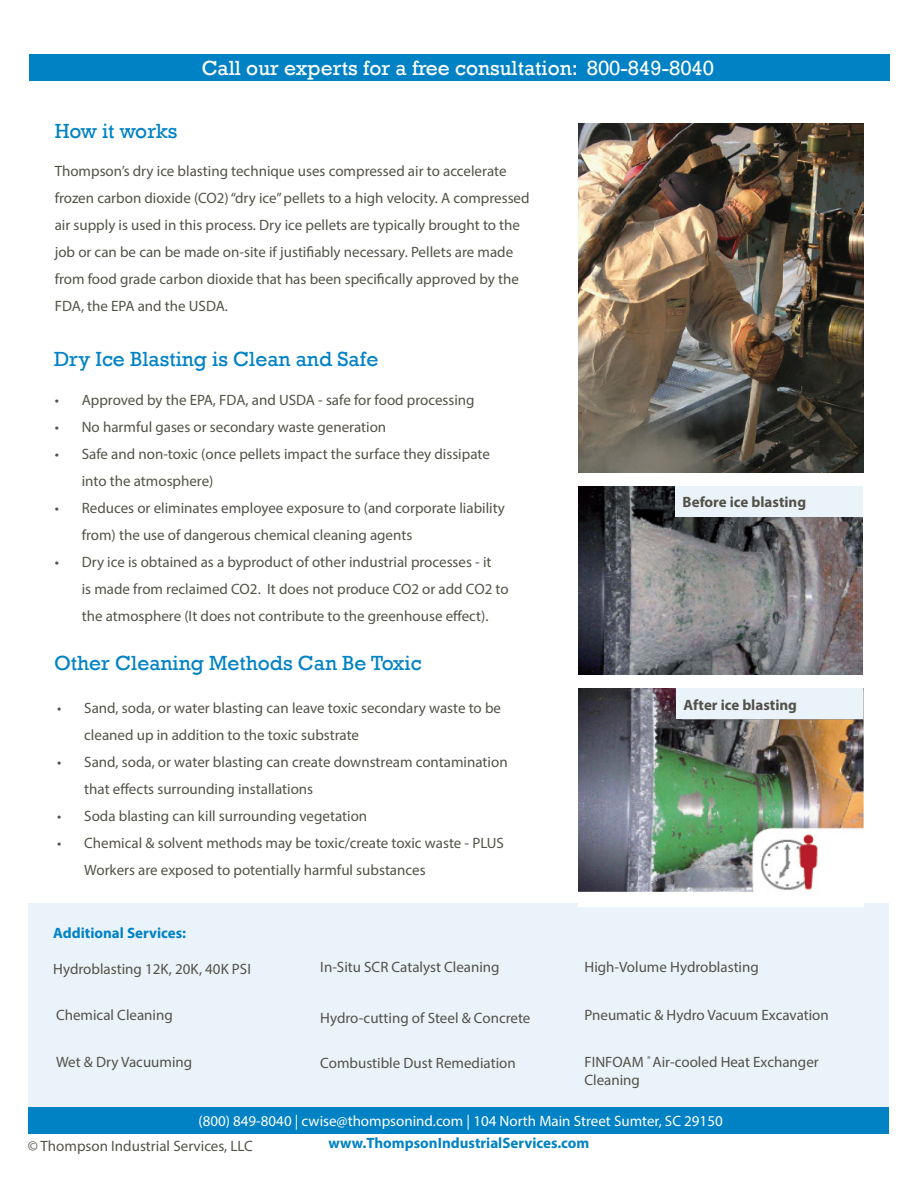
<style>
.page{position:relative;width:918px;height:1188px;background:#fff}
.page>*{position:absolute;margin:0;border:0;box-sizing:border-box;transform-origin:0 0}
.t1{font:21px "Rockwell";color:#0082c5}
.body_copy{font:21px "Rockwell";color:#fff}
.t2{font:15px/27px "Myriad Pro";color:#535249}
.t3{font:15px "Myriad Pro";color:#fff}
.t4{font:700 15px "Myriad Pro";color:#0082c5}
.t5{font:700 15px "Myriad Pro";color:#535249}
</style>
<div class="page">
<img style="left:579px;top:123px;width:285px;height:349px">
<div style="left:29px;top:54px;width:860px;height:27px;background:#0082c5"></div>
<div style="left:28px;top:1107px;width:861px;height:27px;background:#0082c5"></div>
<div style="left:29px;top:903px;width:860px;height:204px;background:#eaf3fa"></div>
<img style="left:579px;top:486px;width:284px;height:188px">
<img style="left:579px;top:688px;width:285px;height:218px">
<div style="left:675px;top:486px;width:187px;height:31px;background:#eaf3fa"></div>
<div style="left:676px;top:688px;width:186px;height:31px;background:#eaf3fa"></div>
<p class="t1" style="left:55px;top:118px;width:124px">How it works</p>
<p class="body_copy" style="left:202px;top:56px;width:514px">Call our experts for a free consultation: 800-849-8040</p>
<p class="t2" style="left:55px;top:157px;width:476px">Thompson’s dry ice blasting technique uses compressed air to accelerate frozen carbon dioxide (CO2) “dry ice” pellets to a high velocity. A compressed air supply is used in this process. Dry ice pellets are typically brought to the job or can be can be made on-site if justifiably necessary. Pellets are made from food grade carbon dioxide that has been specifically approved by the FDA, the EPA and the USDA.</p>
<p class="t1" style="left:54px;top:347px;width:326px">Dry Ice Blasting is Clean and Safe</p>
<p class="t2" style="left:55px;top:386px;width:421px">• Approved by the EPA, FDA, and USDA - safe for food processing</p>
<p class="t2" style="left:55px;top:413px;width:333px">• No harmful gases or secondary waste generation</p>
<p class="t2" style="left:82px;top:440px;width:410px;text-indent:-27px">• Safe and non-toxic (once pellets impact the surface they dissipate into the atmosphere)</p>
<p class="t2" style="left:82px;top:494px;width:425px;text-indent:-27px">• Reduces or eliminates employee exposure to (and corporate liability from) the use of dangerous chemical cleaning agents</p>
<p class="t2" style="left:82px;top:548px;width:428px;text-indent:-27px">• Dry ice is obtained as a byproduct of other industrial processes - it<br>is made from reclaimed CO2. It does not produce CO2 or add CO2 to the atmosphere (It does not contribute to the greenhouse effect).</p>
<p class="t1" style="left:54px;top:651px;width:369px">Other Cleaning Methods Can Be Toxic</p>
<p class="t2" style="left:84px;top:694px;width:418px;text-indent:-27px">• Sand, soda, or water blasting can leave toxic secondary waste to be cleaned up in addition to the toxic substrate</p>
<p class="t2" style="left:84px;top:748px;width:425px;text-indent:-27px">• Sand, soda, or water blasting can create downstream contamination that effects surrounding installations</p>
<p class="t2" style="left:57px;top:802px;width:311px">• Soda blasting can kill surrounding vegetation</p>
<p class="t2" style="left:84px;top:829px;width:421px;text-indent:-27px">• Chemical &amp; solvent methods may be toxic/create toxic waste - PLUS<br>Workers are exposed to potentially harmful substances</p>
<p class="t4" style="left:53px;top:923px;width:134px">Additional Services:</p>
<p class="t2" style="left:53px;top:955px;width:199px">Hydroblasting 12K, 20K, 40K PSI</p>
<p class="t2" style="left:56px;top:1001px;width:118px">Chemical Cleaning</p>
<p class="t2" style="left:56px;top:1048px;width:138px">Wet &amp; Dry Vacuuming</p>
<p class="t2" style="left:320px;top:953px;width:181px">In-Situ SCR Catalyst Cleaning</p>
<p class="t2" style="left:320px;top:1004px;width:212px">Hydro-cutting of Steel &amp; Concrete</p>
<p class="t2" style="left:320px;top:1049px;width:197px">Combustible Dust Remediation</p>
<p class="t5" style="left:683px;top:492px;width:125px">Before ice blasting</p>
<p class="t5" style="left:684px;top:695px;width:115px">After ice blasting</p>
<p class="t2" style="left:584px;top:953px;width:176px">High-Volume Hydroblasting</p>
<p class="t2" style="left:584px;top:1001px;width:246px">Pneumatic &amp; Hydro Vacuum Excavation</p>
<p class="t2" style="left:584px;top:1052px;width:236px;line-height:18px">FINFOAM <sup>®</sup> Air-cooled Heat Exchanger<br>Cleaning</p>
<p class="t3" style="left:198px;top:1111px;width:526px">(800) 849-8040 | cwise@thompsonind.com | 104 North Main Street Sumter, SC 29150</p>
<p class="t2" style="left:28px;top:1133px;width:226px">© Thompson Industrial Services, LLC</p>
<p class="t4" style="left:329px;top:1133px;width:262px">www.ThompsonIndustrialServices.com</p>
</div>
